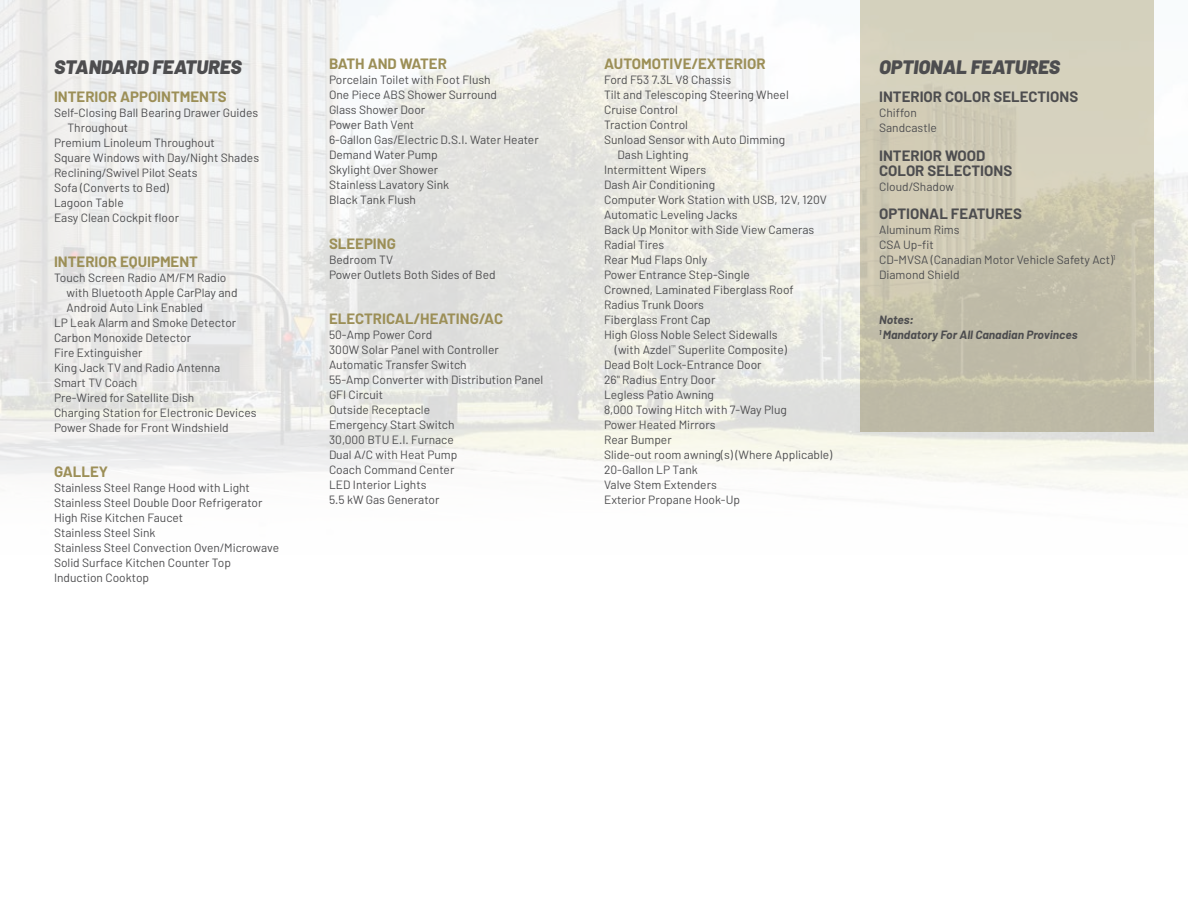
<style>
.page{position:relative;width:1188px;height:918px;background:#fff}
.page>*{position:absolute;margin:0;border:0;box-sizing:border-box;transform-origin:0 0}
.t1{font:italic 900 19.5px "Barlow";color:#4d4d4f}
.t2{font:700 15px "Barlow";color:#9c8f57}
.t3{font:700 15px/15px "Barlow";color:#4d4d4f}
.t4{font:12px/15px "Barlow";color:#4d4d4f}
.t5{font:italic 700 12px/15px "Barlow";color:#4d4d4f}
</style>
<div class="page">
<img style="left:0;top:0;width:1188px;height:437px">
<div style="left:860px;top:0;width:293px;height:432px;background:linear-gradient(to bottom,#dad5c1,#bdb8a3)"></div>
<h1 class="t1" style="left:54px;top:54px;width:189px">STANDARD FEATURES</h1>
<p class="t2" style="left:54px;top:87px;width:174px">INTERIOR APPOINTMENTS</p>
<p class="t4" style="left:54px;top:105px;width:206px">Self-Closing Ball Bearing Drawer Guides</p>
<p class="t4" style="left:67px;top:120px;width:62px">Throughout</p>
<p class="t4" style="left:54px;top:135px;width:162px">Premium Linoleum Throughout</p>
<p class="t4" style="left:54px;top:150px;width:207px">Square Windows with Day/Night Shades</p>
<p class="t4" style="left:54px;top:165px;width:145px">Reclining/Swivel Pilot Seats</p>
<p class="t4" style="left:54px;top:180px;width:117px">Sofa (Converts to Bed)</p>
<p class="t4" style="left:54px;top:195px;width:71px">Lagoon Table</p>
<p class="t4" style="left:54px;top:210px;width:127px">Easy Clean Cockpit floor</p>
<p class="t2" style="left:54px;top:252px;width:145px">INTERIOR EQUIPMENT</p>
<p class="t4" style="left:54px;top:270px;width:174px">Touch Screen Radio AM/FM Radio</p>
<p class="t4" style="left:67px;top:285px;width:173px">with Bluetooth Apple CarPlay and</p>
<p class="t4" style="left:67px;top:300px;width:138px">Android Auto Link Enabled</p>
<p class="t4" style="left:54px;top:315px;width:184px">LP Leak Alarm and Smoke Detector</p>
<p class="t4" style="left:54px;top:330px;width:139px">Carbon Monoxide Detector</p>
<p class="t4" style="left:54px;top:345px;width:90px">Fire Extinguisher</p>
<p class="t4" style="left:54px;top:360px;width:168px">King Jack TV and Radio Antenna</p>
<p class="t4" style="left:54px;top:375px;width:85px">Smart TV Coach</p>
<p class="t4" style="left:54px;top:390px;width:142px">Pre-Wired for Satellite Dish</p>
<p class="t4" style="left:54px;top:405px;width:204px">Charging Station for Electronic Devices</p>
<p class="t4" style="left:54px;top:420px;width:176px">Power Shade for Front Windshield</p>
<p class="t2" style="left:54px;top:462px;width:56px">GALLEY</p>
<p class="t4" style="left:54px;top:480px;width:227px">Stainless Steel Range Hood with Light<br>Stainless Steel Double Door Refrigerator<br>High Rise Kitchen Faucet<br>Stainless Steel Sink<br>Stainless Steel Convection Oven/Microwave<br>Solid Surface Kitchen Counter Top<br>Induction Cooktop</p>
<p class="t2" style="left:329px;top:54px;width:119px">BATH AND WATER</p>
<p class="t4" style="left:329px;top:72px;width:211px">Porcelain Toilet with Foot Flush<br>One Piece ABS Shower Surround<br>Glass Shower Door<br>Power Bath Vent<br>6-Gallon Gas/Electric D.S.I. Water Heater<br>Demand Water Pump<br>Skylight Over Shower<br>Stainless Lavatory Sink<br>Black Tank Flush</p>
<p class="t2" style="left:329px;top:234px;width:68px">SLEEPING</p>
<p class="t4" style="left:329px;top:252px;width:168px">Bedroom TV<br>Power Outlets Both Sides of Bed</p>
<p class="t2" style="left:329px;top:309px;width:176px">ELECTRICAL/HEATING/AC</p>
<p class="t4" style="left:329px;top:327px;width:216px">50-Amp Power Cord<br>300W Solar Panel with Controller<br>Automatic Transfer Switch<br>55-Amp Converter with Distribution Panel<br>GFI Circuit<br>Outside Receptacle<br>Emergency Start Switch<br>30,000 BTU E.I. Furnace<br>Dual A/C with Heat Pump<br>Coach Command Center<br>LED Interior Lights<br>5.5 kW Gas Generator</p>
<p class="t2" style="left:604px;top:54px;width:163px">AUTOMOTIVE/EXTERIOR</p>
<p class="t4" style="left:604px;top:72px;width:129px">Ford F53 7.3L V8 Chassis</p>
<p class="t4" style="left:604px;top:87px;width:186px">Tilt and Telescoping Steering Wheel</p>
<p class="t4" style="left:604px;top:102px;width:75px">Cruise Control</p>
<p class="t4" style="left:604px;top:117px;width:85px">Traction Control</p>
<p class="t4" style="left:604px;top:132px;width:183px">Sunload Sensor with Auto Dimming</p>
<p class="t4" style="left:618px;top:147px;width:72px">Dash Lighting</p>
<p class="t4" style="left:604px;top:162px;width:104px">Intermittent Wipers</p>
<p class="t4" style="left:604px;top:177px;width:113px">Dash Air Conditioning</p>
<p class="t4" style="left:604px;top:192px;width:224px">Computer Work Station with USB, 12V, 120V</p>
<p class="t4" style="left:604px;top:207px;width:135px">Automatic Leveling Jacks</p>
<p class="t4" style="left:604px;top:222px;width:212px">Back Up Monitor with Side View Cameras</p>
<p class="t4" style="left:604px;top:237px;width:62px">Radial Tires</p>
<p class="t4" style="left:604px;top:252px;width:105px">Rear Mud Flaps Only</p>
<p class="t4" style="left:604px;top:267px;width:147px">Power Entrance Step-Single</p>
<p class="t4" style="left:604px;top:282px;width:191px">Crowned, Laminated Fiberglass Roof</p>
<p class="t4" style="left:604px;top:297px;width:102px">Radius Trunk Doors</p>
<p class="t4" style="left:604px;top:312px;width:108px">Fiberglass Front Cap</p>
<p class="t4" style="left:604px;top:327px;width:175px">High Gloss Noble Select Sidewalls</p>
<p class="t4" style="left:615px;top:342px;width:174px">(with Azdel<sup>™</sup> Superlite Composite)</p>
<p class="t4" style="left:604px;top:357px;width:159px">Dead Bolt Lock-Entrance Door</p>
<p class="t4" style="left:604px;top:372px;width:113px">26" Radius Entry Door</p>
<p class="t4" style="left:604px;top:387px;width:111px">Legless Patio Awning</p>
<p class="t4" style="left:604px;top:402px;width:184px">8,000 Towing Hitch with 7-Way Plug</p>
<p class="t4" style="left:604px;top:417px;width:113px">Power Heated Mirrors</p>
<p class="t4" style="left:604px;top:432px;width:69px">Rear Bumper</p>
<p class="t4" style="left:604px;top:447px;width:230px">Slide-out room awning(s) (Where Applicable)</p>
<p class="t4" style="left:604px;top:462px;width:95px">20-Gallon LP Tank</p>
<p class="t4" style="left:604px;top:477px;width:114px">Valve Stem Extenders</p>
<p class="t4" style="left:604px;top:492px;width:137px">Exterior Propane Hook-Up</p>
<h1 class="t1" style="left:879px;top:54px;width:183px">OPTIONAL FEATURES</h1>
<p class="t3" style="left:879px;top:89px;width:201px">INTERIOR COLOR SELECTIONS</p>
<p class="t4" style="left:879px;top:105px;width:59px">Chiffon<br>Sandcastle</p>
<p class="t3" style="left:879px;top:148px;width:135px">INTERIOR WOOD<br>COLOR SELECTIONS</p>
<p class="t4" style="left:879px;top:178px;width:76px">Cloud/Shadow</p>
<p class="t3" style="left:879px;top:206px;width:144px">OPTIONAL FEATURES</p>
<p class="t4" style="left:879px;top:222px;width:238px">Aluminum Rims<br>CSA Up-fit<br>CD-MVSA (Canadian Motor Vehicle Safety Act)<sup>1<br></sup>Diamond Shield</p>
<p class="t5" style="left:879px;top:312px;width:200px">Notes:<br><sup>1</sup> Mandatory For All Canadian Provinces</p>
</div>
